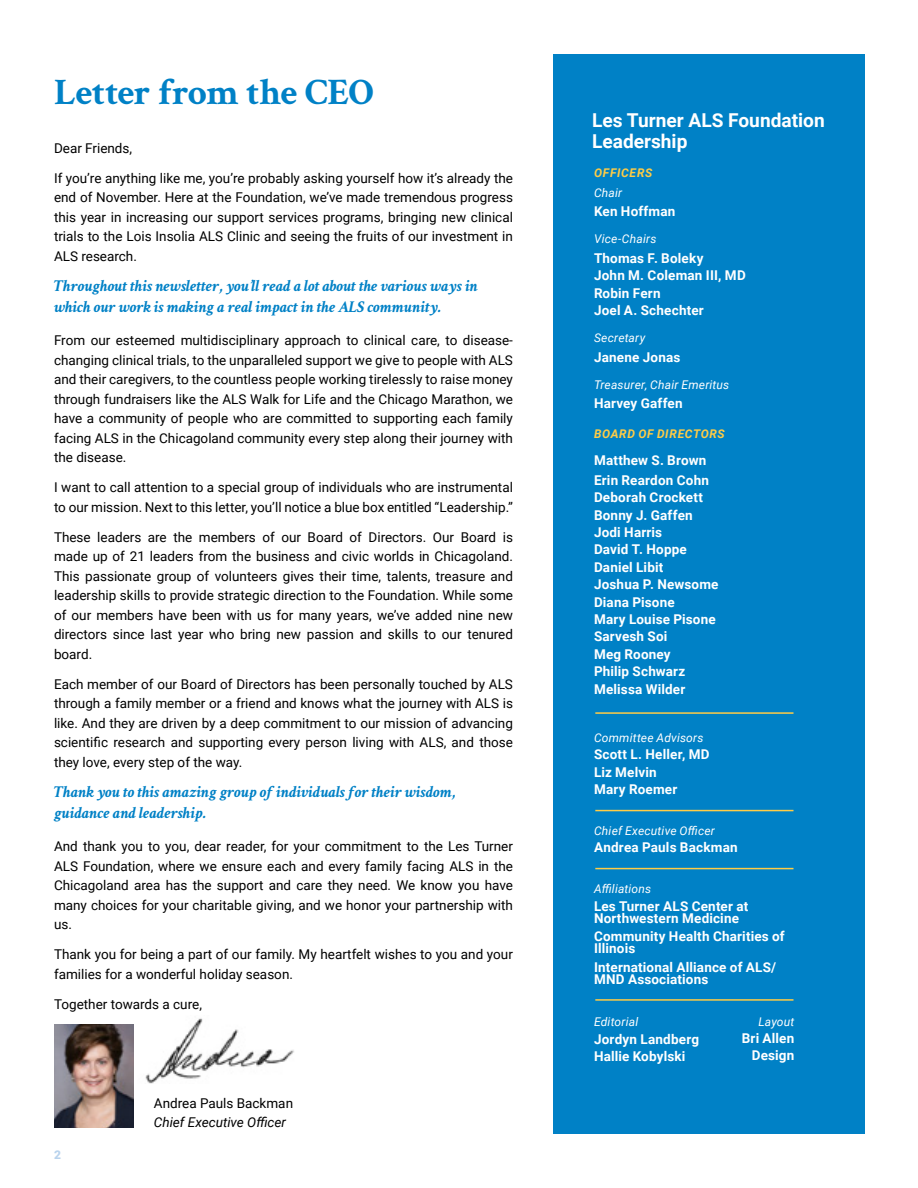
<style>
.page{position:relative;width:918px;height:1188px;background:#fff}
.page>*{position:absolute;margin:0;border:0;box-sizing:border-box;transform-origin:0 0}
.t1{font:700 37.5px "Crimson Text";letter-spacing:-.02em;color:#0081c6}
.t2{font:700 19.2px/21px "Roboto";color:#fff}
.t3{font:italic 700 16.5px/21.6px "Crimson Text";color:#0081c6}
.Body_Copy_-_CEO_Lett{font:13.5px/19.5px "Roboto";color:#000;text-align:justify}
.t4{font:700 13.5px/12px "Roboto";letter-spacing:.015em;color:#fff}
.Body_Copy_-_CEO_Lett-2{font:italic 13.5px "Roboto";color:#000}
.t5{font:italic 12px "Roboto";letter-spacing:.015em;color:#fff}
.t6{font:italic 700 12px "Roboto";letter-spacing:.055em;color:#ffcc46}
.t7{font:900 12px "Roboto";color:#b9d3ed}
</style>
<div class="page">
<img style="left:145px;top:1018px;width:149px;height:66px">
<div style="left:554px;top:54px;width:311px;height:1080px;background:#0081c6"></div>
<img style="left:54px;top:1024px;width:80px;height:103px">
<hr style="left:595px;top:712px;width:199px;height:2px;background:#ffcc46">
<hr style="left:595px;top:810px;width:199px;height:1px;background:#ffcc46">
<hr style="left:595px;top:868px;width:199px;height:1px;background:#ffcc46">
<hr style="left:595px;top:999px;width:199px;height:2px;background:#ffcc46">
<p class="t1" style="left:54px;top:69px;width:322px">Letter from the CEO</p>
<p class="Body_Copy_-_CEO_Lett" style="left:54px;top:138px;width:80px">Dear Friends,</p>
<p class="Body_Copy_-_CEO_Lett" style="left:54px;top:168px;width:461px">If you’re anything like me, you’re probably asking yourself how it’s already the end of November. Here at the Foundation, we’ve made tremendous progress this year in increasing our support services programs, bringing new clinical trials to the Lois Insolia ALS Clinic and seeing the fruits of our investment in ALS research.</p>
<p class="t3" style="left:54px;top:274px;width:425px">Throughout this newsletter, you’ll read a lot about the various ways in which our work is making a real impact in the ALS community.</p>
<p class="Body_Copy_-_CEO_Lett" style="left:54px;top:330px;width:461px">From our esteemed multidisciplinary approach to clinical care, to disease&shy;changing clinical trials, to the unparalleled support we give to people with ALS and their caregivers, to the countless people working tirelessly to raise money through fundraisers like the ALS Walk for Life and the Chicago Marathon, we have a community of people who are committed to supporting each family facing ALS in the Chicagoland community every step along their journey with the disease.</p>
<p class="Body_Copy_-_CEO_Lett" style="left:54px;top:477px;width:461px">I want to call attention to a special group of individuals who are instrumental to our mission. Next to this letter, you’ll notice a blue box entitled “Leadership.”</p>
<p class="Body_Copy_-_CEO_Lett" style="left:54px;top:527px;width:461px">These leaders are the members of our Board of Directors. Our Board is made up of 21 leaders from the business and civic worlds in Chicagoland.<br>This passionate group of volunteers gives their time, talents, treasure and leadership skills to provide strategic direction to the Foundation. While some of our members have been with us for many years, we’ve added nine new directors since last year who bring new passion and skills to our tenured board.</p>
<p class="Body_Copy_-_CEO_Lett" style="left:54px;top:674px;width:461px">Each member of our Board of Directors has been personally touched by ALS through a family member or a friend and knows what the journey with ALS is like. And they are driven by a deep commitment to our mission of advancing scientific research and supporting every person living with ALS, and those they love, every step of the way.</p>
<p class="t3" style="left:54px;top:780px;width:403px">Thank you to this amazing group of individuals for their wisdom, guidance and leadership.</p>
<p class="Body_Copy_-_CEO_Lett" style="left:54px;top:836px;width:461px">And thank you to you, dear reader, for your commitment to the Les Turner ALS Foundation, where we ensure each and every family facing ALS in the Chicagoland area has the support and care they need. We know you have many choices for your charitable giving, and we honor your partnership with us.</p>
<p class="Body_Copy_-_CEO_Lett" style="left:54px;top:944px;width:460px">Thank you for being a part of our family. My heartfelt wishes to you and your families for a wonderful holiday season.</p>
<p class="Body_Copy_-_CEO_Lett" style="left:54px;top:994px;width:149px">Together towards a cure,</p>
<p class="t7" style="left:54px;top:1146px;width:8px">2</p>
<p class="Body_Copy_-_CEO_Lett" style="left:154px;top:1093px;width:141px">Andrea Pauls Backman</p>
<p class="Body_Copy_-_CEO_Lett-2" style="left:154px;top:1113px;width:134px">Chief Executive Officer</p>
<p class="t2" style="left:592px;top:109px;width:234px">Les Turner ALS Foundation<br>Leadership</p>
<p class="t6" style="left:594px;top:165px;width:60px">OFFICERS</p>
<p class="t5" style="left:594px;top:184px;width:30px">Chair</p>
<p class="t4" style="left:594px;top:205px;width:83px">Ken Hoffman</p>
<p class="t5" style="left:594px;top:231px;width:64px">Vice-Chairs</p>
<p class="t4" style="left:594px;top:252px;width:111px">Thomas F. Boleky</p>
<p class="t4" style="left:594px;top:269px;width:153px">John M. Coleman III, MD</p>
<p class="t4" style="left:594px;top:286px;width:68px">Robin Fern</p>
<p class="t4" style="left:594px;top:304px;width:111px">Joel A. Schechter</p>
<p class="t5" style="left:594px;top:330px;width:53px">Secretary</p>
<p class="t4" style="left:594px;top:350px;width:88px">Janene Jonas</p>
<p class="t5" style="left:594px;top:376px;width:137px">Treasurer, Chair Emeritus</p>
<p class="t4" style="left:594px;top:397px;width:90px">Harvey Gaffen</p>
<p class="t6" style="left:594px;top:426px;width:132px">BOARD OF DIRECTORS</p>
<p class="t4" style="left:594px;top:454px;width:114px">Matthew S. Brown</p>
<p class="t4" style="left:594px;top:474px;width:117px">Erin Reardon Cohn</p>
<p class="t4" style="left:594px;top:491px;width:110px">Deborah Crockett</p>
<p class="t4" style="left:594px;top:508px;width:100px">Bonny J. Gaffen</p>
<p class="t4" style="left:594px;top:526px;width:70px">Jodi Harris</p>
<p class="t4" style="left:594px;top:543px;width:94px">David T. Hoppe</p>
<p class="t4" style="left:594px;top:561px;width:71px">Daniel Libit</p>
<p class="t4" style="left:594px;top:578px;width:126px">Joshua P. Newsome</p>
<p class="t4" style="left:594px;top:595px;width:82px">Diana Pisone</p>
<p class="t4" style="left:594px;top:613px;width:123px">Mary Louise Pisone</p>
<p class="t4" style="left:594px;top:630px;width:75px">Sarvesh Soi</p>
<p class="t4" style="left:594px;top:648px;width:78px">Meg Rooney</p>
<p class="t4" style="left:594px;top:665px;width:93px">Philip Schwarz</p>
<p class="t4" style="left:594px;top:682px;width:93px">Melissa Wilder</p>
<p class="t5" style="left:594px;top:729px;width:111px">Committee Advisors</p>
<p class="t4" style="left:594px;top:748px;width:117px">Scott L. Heller, MD</p>
<p class="t4" style="left:594px;top:765px;width:64px">Liz Melvin</p>
<p class="t4" style="left:594px;top:783px;width:85px">Mary Roemer</p>
<p class="t5" style="left:594px;top:822px;width:122px">Chief Executive Officer</p>
<p class="t4" style="left:594px;top:841px;width:145px">Andrea Pauls Backman</p>
<p class="t5" style="left:594px;top:880px;width:59px">Affiliations</p>
<p class="t4" style="left:594px;top:899px;width:156px">Les Turner ALS Center at<br>Northwestern Medicine</p>
<p class="t4" style="left:594px;top:930px;width:192px">Community Health Charities of<br>Illinois</p>
<p class="t4" style="left:594px;top:961px;width:184px">International Alliance of ALS/<br>MND Associations</p>
<p class="t5" style="left:594px;top:1013px;width:46px">Editorial</p>
<p class="t4" style="left:594px;top:1032px;width:107px">Jordyn Landberg</p>
<p class="t4" style="left:594px;top:1050px;width:93px">Hallie Kobylski</p>
<p class="t5" style="left:758px;top:1013px;width:38px">Layout</p>
<p class="t4" style="left:742px;top:1032px;width:54px">Bri Allen</p>
<p class="t4" style="left:752px;top:1049px;width:44px">Design</p>
</div>
